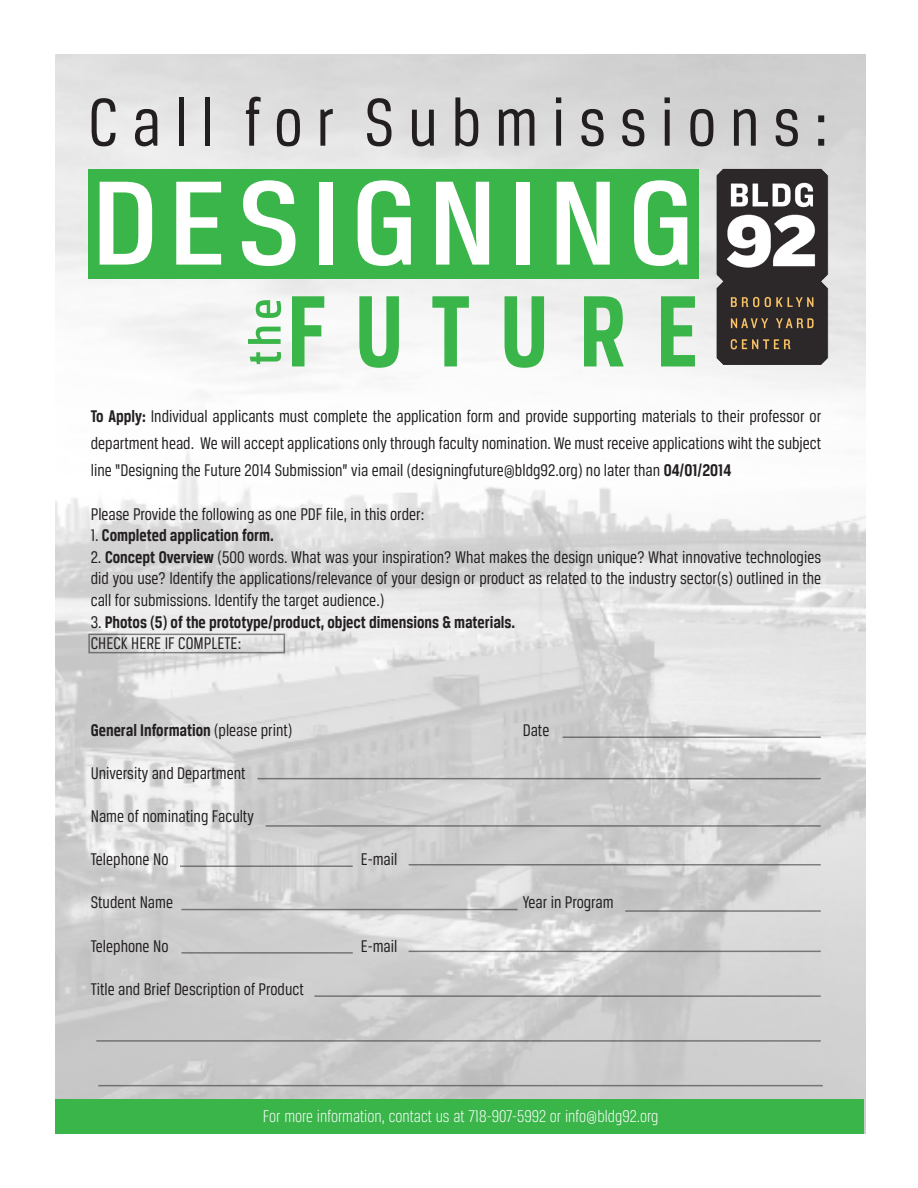
<style>
.page{position:relative;width:918px;height:1188px;background:#fff}
.page>*{position:absolute;margin:0;border:0;box-sizing:border-box;transform-origin:0 0}
.t1{font:500 127.5px "Breuer Condensed";letter-spacing:.065em;color:#fff;scale:1.18 1}
.t2{font:700 108px "Breuer Condensed";letter-spacing:.27em;color:#3ab54a}
.t3{font:72px "Breuer Condensed";letter-spacing:.19em;color:#231f20}
.t4{font:500 48.6px "Breuer Condensed";color:#3ab54a;scale:1.11 1}
.t5{font:18px/27px "Breuer Condensed";color:#231f20;text-align:justify}
.t6{font:700 18px "Breuer Condensed";color:#231f20}
.t7{font:300 18px "Breuer Condensed";color:#fff}
.s1{font-weight:700}
.s2{font-weight:400}
</style>
<div class="page">
<img style="left:56px;top:54px;width:810px;height:1080px">
<div style="left:88px;top:169px;width:611px;height:110px;background:#3ab54a"></div>
<div style="left:56px;top:1100px;width:808px;height:34px;background:#3ab54a"></div>
<hr style="left:257px;top:778px;width:564px;height:1px;background:#231f20">
<hr style="left:563px;top:736px;width:258px;height:2px;background:#231f20">
<hr style="left:266px;top:825px;width:555px;height:2px;background:#231f20">
<hr style="left:180px;top:866px;width:173px;height:1px;background:#231f20">
<hr style="left:409px;top:864px;width:412px;height:2px;background:#231f20">
<hr style="left:182px;top:909px;width:336px;height:1px;background:#231f20">
<hr style="left:625px;top:910px;width:196px;height:2px;background:#231f20">
<hr style="left:182px;top:952px;width:171px;height:2px;background:#231f20">
<hr style="left:409px;top:951px;width:412px;height:1px;background:#231f20">
<hr style="left:314px;top:995px;width:507px;height:2px;background:#231f20">
<hr style="left:96px;top:1040px;width:725px;height:2px;background:#231f20">
<hr style="left:98px;top:1085px;width:725px;height:1px;background:#231f20">
<img style="left:717px;top:167px;width:112px;height:198px">
<p class="t3" style="left:88px;top:83px;width:742px">Call for Submissions:</p>
<p class="t1" style="left:91px;top:154px;width:513px">DESIGNING</p>
<p class="t2" style="left:287px;top:272px;width:414px">FUTURE</p>
<p class="t4" style="left:238px;top:365px;width:62px;rotate:-90deg">the</p>
<p class="t5" style="left:91px;top:403px;width:732px"><span class="s1">To Apply:</span> Individual applicants must complete the application form and provide supporting materials to their professor or department head. We will accept applications only through faculty nomination. We must receive applications wiht the subject line “Designing the Future 2014 Submission” via email (designingfuture@bldg92.org) no later than <span class="s1">04/01/2014</span></p>
<p class="t5" style="left:91px;top:500px;width:335px">Please Provide the following as one PDF file, in this order:</p>
<p class="t6" style="left:91px;top:525px;width:185px"><span class="s2">1.</span> Completed application form.</p>
<p class="t5" style="left:91px;top:546px;width:732px;line-height:21.6px">2. <span class="s1">Concept Overview</span> (500 words. What was your inspiration? What makes the design unique? What innovative technologies did you use? Identify the applications/relevance of your design or product as related to the industry sector(s) outlined in the call for submissions. Identify the target audience.)</p>
<p class="t6" style="left:91px;top:612px;width:426px"><span class="s2">3.</span> Photos (5) of the prototype/product, object dimensions &amp; materials.</p>
<p class="t5" style="left:91px;top:630px;width:152px">CHECK HERE IF COMPLETE:</p>
<p class="t6" style="left:91px;top:720px;width:203px">General Information <span class="s2">(please print)</span></p>
<p class="t5" style="left:523px;top:716px;width:28px">Date</p>
<p class="t5" style="left:91px;top:759px;width:156px">University and Department</p>
<p class="t5" style="left:91px;top:802px;width:165px">Name of nominating Faculty</p>
<p class="t5" style="left:91px;top:846px;width:79px">Telephone No</p>
<p class="t5" style="left:361px;top:846px;width:38px">E-mail</p>
<p class="t5" style="left:91px;top:889px;width:84px">Student Name</p>
<p class="t5" style="left:523px;top:889px;width:92px">Year in Program</p>
<p class="t5" style="left:91px;top:932px;width:79px">Telephone No</p>
<p class="t5" style="left:361px;top:932px;width:38px">E-mail</p>
<p class="t5" style="left:91px;top:975px;width:215px">Title and Brief Description of Product</p>
<p class="t7" style="left:263px;top:1107px;width:397px">For more information, contact us at 718-907-5992 or info@bldg92.org</p>
</div>
